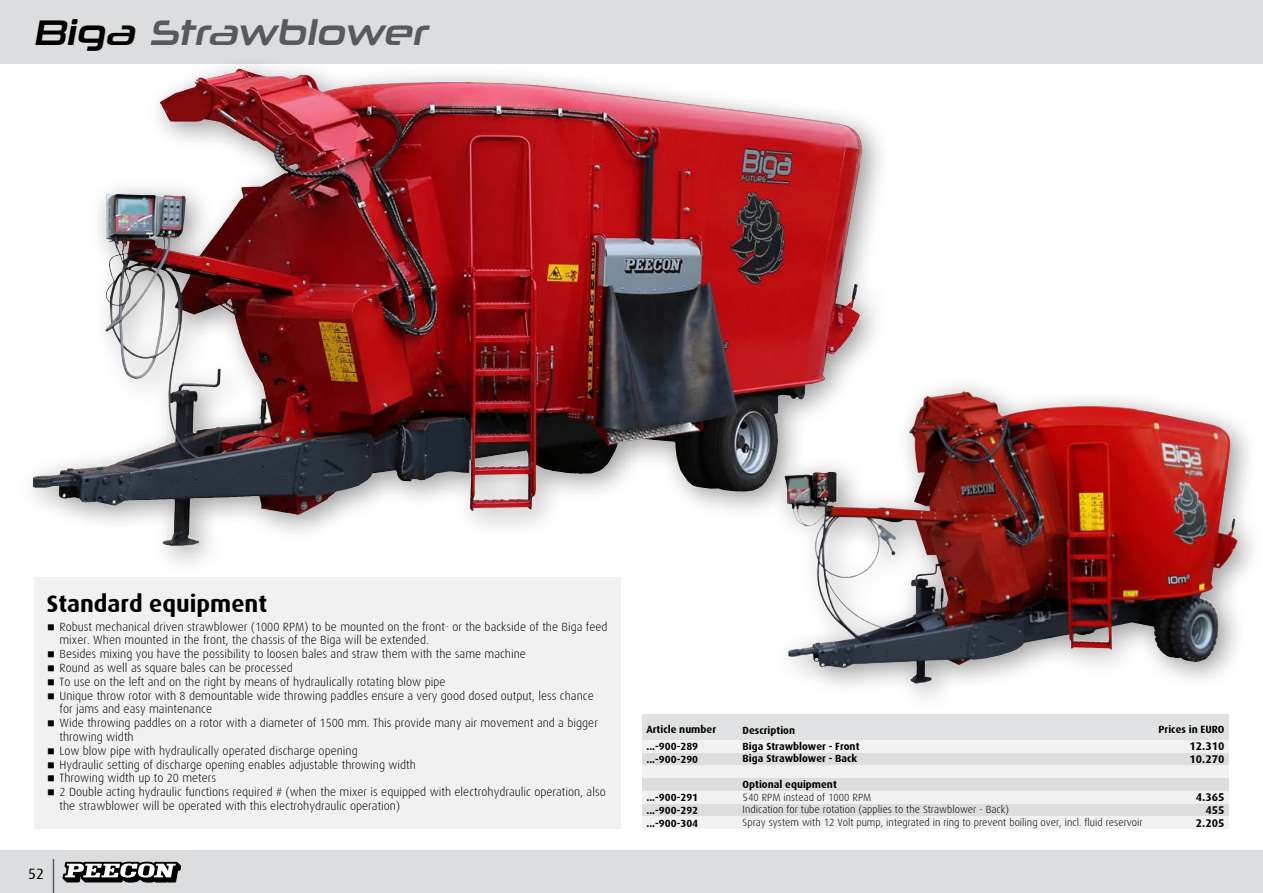
<style>
.page{position:relative;width:1263px;height:893px;background:#fff}
.page>*{position:absolute;margin:0;border:0;box-sizing:border-box;transform-origin:0 0}
.t1{font:italic 36px "Neuropolitical Rg";color:#58595b}
.t2{font:700 24px "Dax";color:#000}
.t3{font:15px "Dax";color:#000}
.t4{font:300 12px "Dax";color:#000}
.t5{font:700 11.25px/12.8px "Dax";color:#000}
.t6{font:300 10.5px/12.8px "Dax";color:#000}
.t7{font:700 10.5px/12.8px "Dax";color:#000}
.s1{color:#000}
</style>
<div class="page">
<div style="left:642px;top:740px;width:587px;height:13px;background:#f1f1f2"></div>
<div style="left:642px;top:753px;width:587px;height:12px;background:#dcddde"></div>
<div style="left:642px;top:765px;width:587px;height:13px;background:#f1f1f2"></div>
<div style="left:642px;top:778px;width:587px;height:13px;background:#dcddde"></div>
<div style="left:642px;top:791px;width:587px;height:13px;background:#f1f1f2"></div>
<div style="left:642px;top:804px;width:587px;height:12px;background:#dcddde"></div>
<div style="left:642px;top:816px;width:587px;height:13px;background:#f1f1f2"></div>
<div style="left:0;top:0;width:1263px;height:64px;background:#dcddde"></div>
<div style="left:0;top:850px;width:1263px;height:43px;background:#dcddde"></div>
<hr style="left:53px;top:859px;width:1px;height:34px;background:#58595b">
<div style="left:655px;top:319px;width:608px;height:437px;background:#000;opacity:.4"></div>
<img style="left:917px;top:391px;width:46px;height:23px">
<div style="left:0;top:53px;width:898px;height:544px;background:#000;opacity:.4"></div>
<img style="left:160px;top:55px;width:715px;height:519px">
<div style="left:34px;top:578px;width:587px;height:251px;background:#f1f1f2"></div>
<div style="left:642px;top:715px;width:587px;height:25px;background:#e0e1e2"></div>
<svg style="left:63px;top:862px;width:118px;height:20px;background:#6c6c6c"></svg>
<h1 class="t1" style="left:34px;top:10px;width:403px"><span class="s1">Biga</span> Strawblower</h1>
<h2 class="t2" style="left:47px;top:591px;width:222px">Standard equipment</h2>
<p class="t4" style="left:47px;top:620px;width:562px">◼ Robust mechanical driven strawblower (1000 RPM) to be mounted on the front- or the backside of the Biga feed</p>
<p class="t4" style="left:60px;top:634px;width:371px">mixer. When mounted in the front, the chassis of the Biga will be extended.</p>
<p class="t4" style="left:47px;top:647px;width:481px">◼ Besides mixing you have the possibility to loosen bales and straw them with the same machine</p>
<p class="t4" style="left:47px;top:661px;width:248px">◼ Round as well as square bales can be processed</p>
<p class="t4" style="left:47px;top:675px;width:400px">◼ To use on the left and on the right by means of hydraulically rotating blow pipe</p>
<p class="t4" style="left:47px;top:689px;width:548px">◼ Unique throw rotor with 8 demountable wide throwing paddles ensure a very good dosed output, less chance</p>
<p class="t4" style="left:60px;top:703px;width:154px">for jams and easy maintenance</p>
<p class="t4" style="left:47px;top:716px;width:553px">◼ Wide throwing paddles on a rotor with a diameter of 1500 mm. This provide many air movement and a bigger</p>
<p class="t4" style="left:60px;top:730px;width:76px">throwing width</p>
<p class="t4" style="left:47px;top:744px;width:313px">◼ Low blow pipe with hydraulically operated discharge opening</p>
<p class="t4" style="left:47px;top:758px;width:371px">◼ Hydraulic setting of discharge opening enables adjustable throwing width</p>
<p class="t4" style="left:47px;top:772px;width:171px">◼ Throwing width up to 20 meters</p>
<p class="t4" style="left:47px;top:785px;width:560px">◼ 2 Double acting hydraulic functions required # (when the mixer is equipped with electrohydraulic operation, also</p>
<p class="t4" style="left:60px;top:799px;width:342px">the strawblower will be operated with this electrohydraulic operation)</p>
<p class="t3" style="left:28px;top:866px;width:17px">52</p>
<p class="t7" style="left:646px;top:723px;width:71px">Article number</p>
<p class="t7" style="left:743px;top:724px;width:54px">Description</p>
<p class="t7" style="left:1158px;top:723px;width:68px">Prices in EURO</p>
<p class="t5" style="left:1189px;top:740px;width:36px">12.310<br>10.270</p>
<p class="t5" style="left:1196px;top:791px;width:30px;text-align:right">4.365<br>455<br>2.205</p>
<p class="t7" style="left:743px;top:740px;width:118px">Biga Strawblower - Front<br>Biga Strawblower - Back</p>
<p class="t7" style="left:743px;top:778px;width:96px">Optional equipment</p>
<p class="t6" style="left:743px;top:791px;width:401px">540 RPM instead of 1000 RPM<br>Indication for tube rotation (applies to the Strawblower - Back)<br>Spray system with 12 Volt pump, integrated in ring to prevent boiling over, incl. fluid reservoir</p>
<p class="t7" style="left:646px;top:740px;width:53px">...-900-289 ...-900-290</p>
<p class="t7" style="left:646px;top:791px;width:53px;text-align:justify">...-900-291 ...-900-292 ...-900-304</p>
</div>
